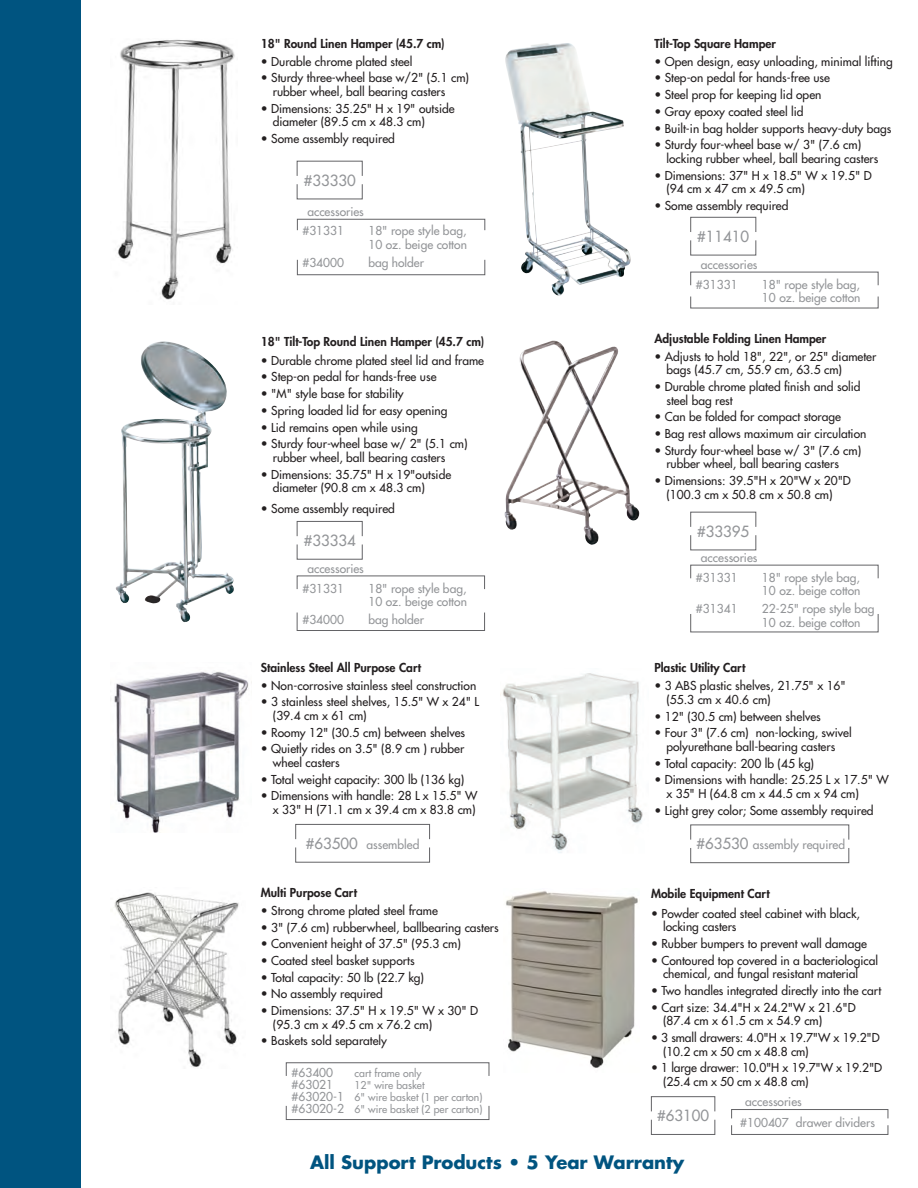
<style>
.page{position:relative;width:918px;height:1188px;background:#fff}
.page>*{position:absolute;margin:0;border:0;box-sizing:border-box;transform-origin:0 0}
.t1{font:700 18px "Futura";color:#005480}
.t2{font:15px "Futura";color:#939598}
.t3{font:12px/13.5px "Futura";color:#231f20}
.t4{font:12px/13.5px "Futura";color:#939598}
.t5{font:800 12px "Futura";color:#231f20}
.t6{font:10.5px/12px "Futura";color:#939598;text-align:center}
.s1{font-size:15px}
.s2{font-size:12px}
</style>
<div class="page">
<div style="left:0;top:0;width:81px;height:1188px;background:#005480"></div>
<img style="left:117px;top:39px;width:118px;height:261px">
<img style="left:115px;top:342px;width:119px;height:280px">
<img style="left:505px;top:43px;width:126px;height:253px">
<img style="left:504px;top:341px;width:136px;height:204px">
<img style="left:110px;top:671px;width:142px;height:161px">
<img style="left:502px;top:673px;width:141px;height:180px">
<img style="left:114px;top:892px;width:125px;height:175px">
<img style="left:506px;top:891px;width:132px;height:177px">
<svg style="left:296px;top:160px;width:67px;height:40px"></svg>
<svg style="left:690px;top:511px;width:67px;height:40px"></svg>
<svg style="left:295px;top:824px;width:135px;height:39px"></svg>
<svg style="left:296px;top:521px;width:67px;height:39px"></svg>
<svg style="left:690px;top:217px;width:67px;height:39px"></svg>
<svg style="left:690px;top:564px;width:189px;height:69px"></svg>
<svg style="left:296px;top:575px;width:189px;height:56px"></svg>
<svg style="left:690px;top:271px;width:189px;height:38px"></svg>
<svg style="left:297px;top:219px;width:189px;height:56px"></svg>
<svg style="left:690px;top:824px;width:160px;height:39px"></svg>
<svg style="left:286px;top:1062px;width:204px;height:58px"></svg>
<svg style="left:651px;top:1096px;width:65px;height:39px"></svg>
<svg style="left:731px;top:1109px;width:158px;height:26px"></svg>
<p class="t5" style="left:261px;top:36px;width:185px">18" Round Linen Hamper (45.7 cm)</p>
<p class="t3" style="left:261px;top:55px;width:153px">• Durable chrome plated steel</p>
<p class="t3" style="left:273px;top:71px;width:198px;text-indent:-12px">• Sturdy three-wheel base w/2" (5.1 cm) rubber wheel, ball bearing casters</p>
<p class="t3" style="left:273px;top:102px;width:183px;text-indent:-12px">• Dimensions: 35.25" H x 19" outside diameter (89.5 cm x 48.3 cm)</p>
<p class="t3" style="left:261px;top:132px;width:136px">• Some assembly required</p>
<p class="t2" style="left:304px;top:171px;width:54px">#33330</p>
<p class="t4" style="left:302px;top:202px;width:63px;line-height:19.5px;text-indent:5px">accessories #31331</p>
<p class="t4" style="left:368px;top:224px;width:100px">18" rope style bag,<br>10 oz. beige cotton</p>
<p class="t4" style="left:302px;top:256px;width:43px">#34000</p>
<p class="t4" style="left:368px;top:256px;width:57px">bag holder</p>
<p class="t5" style="left:261px;top:334px;width:225px">18" Tilt-Top Round Linen Hamper (45.7 cm)</p>
<p class="t3" style="left:261px;top:354px;width:225px">• Durable chrome plated steel lid and frame</p>
<p class="t3" style="left:261px;top:370px;width:177px">• Step-on pedal for hands-free use</p>
<p class="t3" style="left:261px;top:387px;width:144px">• "M" style base for stability</p>
<p class="t3" style="left:261px;top:404px;width:188px">• Spring loaded lid for easy opening</p>
<p class="t3" style="left:261px;top:421px;width:158px">• Lid remains open while using</p>
<p class="t3" style="left:273px;top:437px;width:196px;text-indent:-12px">• Sturdy four-wheel base w/ 2" (5.1 cm) rubber wheel, ball bearing casters</p>
<p class="t3" style="left:273px;top:468px;width:180px;text-indent:-12px">• Dimensions: 35.75" H x 19"outside diameter (90.8 cm x 48.3 cm)</p>
<p class="t3" style="left:261px;top:502px;width:136px">• Some assembly required</p>
<p class="t2" style="left:304px;top:531px;width:54px">#33334</p>
<p class="t4" style="left:302px;top:559px;width:63px;line-height:19.5px;text-indent:5px">accessories #31331</p>
<p class="t4" style="left:368px;top:582px;width:100px">18" rope style bag,<br>10 oz. beige cotton</p>
<p class="t4" style="left:302px;top:613px;width:43px">#34000</p>
<p class="t4" style="left:368px;top:613px;width:57px">bag holder</p>
<p class="t5" style="left:261px;top:660px;width:162px">Stainless Steel All Purpose Cart</p>
<p class="t3" style="left:261px;top:679px;width:217px">• Non-corrosive stainless steel construction</p>
<p class="t3" style="left:273px;top:695px;width:208px;text-indent:-12px">• 3 stainless steel shelves, 15.5" W x 24" L (39.4 cm x 61 cm)</p>
<p class="t3" style="left:261px;top:726px;width:206px">• Roomy 12" (30.5 cm) between shelves</p>
<p class="t3" style="left:273px;top:742px;width:193px;text-indent:-12px">• Quietly rides on 3.5" (8.9 cm ) rubber wheel casters</p>
<p class="t3" style="left:261px;top:773px;width:205px">• Total weight capacity: 300 lb (136 kg)</p>
<p class="t3" style="left:261px;top:789px;width:218px;text-align:right">• Dimensions with handle: 28 L x 15.5" W x 33" H (71.1 cm x 39.4 cm x 83.8 cm)</p>
<p class="t4" style="left:306px;top:838px;width:115px"><span class="s1">#63500</span> assembled</p>
<p class="t5" style="left:261px;top:885px;width:98px">Multi Purpose Cart</p>
<p class="t3" style="left:261px;top:904px;width:179px">• Strong chrome plated steel frame</p>
<p class="t3" style="left:261px;top:920px;width:239px">• 3" (7.6 cm) rubberwheel, ballbearing casters</p>
<p class="t3" style="left:261px;top:937px;width:202px">• Convenient height of 37.5" (95.3 cm)</p>
<p class="t3" style="left:261px;top:954px;width:155px">• Coated steel basket supports</p>
<p class="t3" style="left:261px;top:971px;width:165px">• Total capacity: 50 lb (22.7 kg)</p>
<p class="t3" style="left:261px;top:987px;width:124px">• No assembly required</p>
<p class="t3" style="left:273px;top:1004px;width:207px;text-indent:-12px">• Dimensions: 37.5" H x 19.5" W x 30" D (95.3 cm x 49.5 cm x 76.2 cm)</p>
<p class="t3" style="left:261px;top:1034px;width:128px">• Baskets sold separately</p>
<p class="t4" style="left:292px;top:1066px;width:43px">#63400</p>
<p class="t6" style="left:355px;top:1068px;width:69px">cart frame only</p>
<p class="t4" style="left:292px;top:1078px;width:43px">#63021</p>
<p class="t6" style="left:292px;top:1080px;width:192px">12" wire basket<br><span class="s2">#63020-1</span> 6" wire basket (1 per carton) <span class="s2">#63020-2</span> 6" wire basket (2 per carton)</p>
<p class="t5" style="left:654px;top:36px;width:123px">Tilt-Top Square Hamper</p>
<p class="t3" style="left:654px;top:55px;width:240px">• Open design, easy unloading, minimal lifting</p>
<p class="t3" style="left:654px;top:71px;width:177px">• Step-on pedal for hands-free use</p>
<p class="t3" style="left:654px;top:88px;width:169px">• Steel prop for keeping lid open</p>
<p class="t3" style="left:654px;top:105px;width:151px">• Gray epoxy coated steel lid</p>
<p class="t3" style="left:654px;top:121px;width:238px">• Built-in bag holder supports heavy-duty bags</p>
<p class="t3" style="left:666px;top:138px;width:214px;text-indent:-12px">• Sturdy four-wheel base w/ 3" (7.6 cm) locking rubber wheel, ball bearing casters</p>
<p class="t3" style="left:666px;top:168px;width:207px;text-indent:-12px">• Dimensions: 37" H x 18.5" W x 19.5" D (94 cm x 47 cm x 49.5 cm)</p>
<p class="t3" style="left:654px;top:199px;width:136px">• Some assembly required</p>
<p class="t2" style="left:697px;top:227px;width:54px">#11410</p>
<p class="t4" style="left:696px;top:255px;width:63px;line-height:19.5px;text-indent:5px">accessories #31331</p>
<p class="t4" style="left:762px;top:278px;width:100px">18" rope style bag,<br>10 oz. beige cotton</p>
<p class="t5" style="left:654px;top:331px;width:173px">Adjustable Folding Linen Hamper</p>
<p class="t3" style="left:666px;top:350px;width:211px;text-indent:-12px">• Adjusts to hold 18", 22", or 25" diameter bags (45.7 cm, 55.9 cm, 63.5 cm)</p>
<p class="t3" style="left:666px;top:380px;width:196px;text-indent:-12px">• Durable chrome plated finish and solid steel bag rest</p>
<p class="t3" style="left:654px;top:410px;width:188px">• Can be folded for compact storage</p>
<p class="t3" style="left:654px;top:427px;width:214px">• Bag rest allows maximum air circulation</p>
<p class="t3" style="left:666px;top:444px;width:196px;text-indent:-12px">• Sturdy four-wheel base w/ 3" (7.6 cm) rubber wheel, ball bearing casters</p>
<p class="t3" style="left:654px;top:474px;width:198px;text-align:center">• Dimensions: 39.5"H x 20"W x 20"D (100.3 cm x 50.8 cm x 50.8 cm)</p>
<p class="t2" style="left:697px;top:522px;width:54px">#33395</p>
<p class="t4" style="left:696px;top:548px;width:63px;line-height:19.5px;text-indent:5px">accessories #31331</p>
<p class="t4" style="left:762px;top:571px;width:100px">18" rope style bag,<br>10 oz. beige cotton</p>
<p class="t4" style="left:696px;top:602px;width:43px">#31341</p>
<p class="t4" style="left:762px;top:602px;width:114px">22-25" rope style bag<br>10 oz. beige cotton</p>
<p class="t5" style="left:654px;top:660px;width:93px">Plastic Utility Cart</p>
<p class="t3" style="left:666px;top:679px;width:181px;text-indent:-12px">• 3 ABS plastic shelves, 21.75" x 16" (55.3 cm x 40.6 cm)</p>
<p class="t3" style="left:654px;top:710px;width:168px">• 12" (30.5 cm) between shelves</p>
<p class="t3" style="left:654px;top:726px;width:199px;text-align:center">• Four 3" (7.6 cm) non-locking, swivel polyurethane ball-bearing casters</p>
<p class="t3" style="left:654px;top:757px;width:161px">• Total capacity: 200 lb (45 kg)</p>
<p class="t3" style="left:666px;top:773px;width:224px;text-indent:-12px">• Dimensions with handle: 25.25 L x 17.5" W x 35" H (64.8 cm x 44.5 cm x 94 cm)</p>
<p class="t3" style="left:654px;top:804px;width:221px">• Light grey color; Some assembly required</p>
<p class="t4" style="left:697px;top:838px;width:150px"><span class="s1">#63530</span> assembly required</p>
<p class="t5" style="left:651px;top:886px;width:120px">Mobile Equipment Cart</p>
<p class="t3" style="left:663px;top:907px;width:199px;text-indent:-12px">• Powder coated steel cabinet with black, locking casters</p>
<p class="t3" style="left:651px;top:937px;width:217px">• Rubber bumpers to prevent wall damage</p>
<p class="t3" style="left:663px;top:954px;width:217px;text-indent:-12px">• Contoured top covered in a bacteriological chemical, and fungal resistant material</p>
<p class="t3" style="left:651px;top:984px;width:232px">• Two handles integrated directly into the cart</p>
<p class="t3" style="left:663px;top:1001px;width:194px;text-indent:-12px">• Cart size: 34.4"H x 24.2"W x 21.6"D (87.4 cm x 61.5 cm x 54.9 cm)</p>
<p class="t3" style="left:663px;top:1031px;width:218px;text-indent:-12px">• 3 small drawers: 4.0"H x 19.7"W x 19.2"D (10.2 cm x 50 cm x 48.8 cm)</p>
<p class="t3" style="left:663px;top:1061px;width:221px;text-indent:-12px">• 1 large drawer: 10.0"H x 19.7"W x 19.2"D (25.4 cm x 50 cm x 48.8 cm)</p>
<p class="t2" style="left:657px;top:1107px;width:54px">#63100</p>
<p class="t4" style="left:740px;top:1091px;width:136px;line-height:21px;text-indent:5px">accessories<br>#100407 drawer dividers</p>
<h1 class="t1" style="left:310px;top:1150px;width:376px">All Support Products • 5 Year Warranty</h1>
</div>
